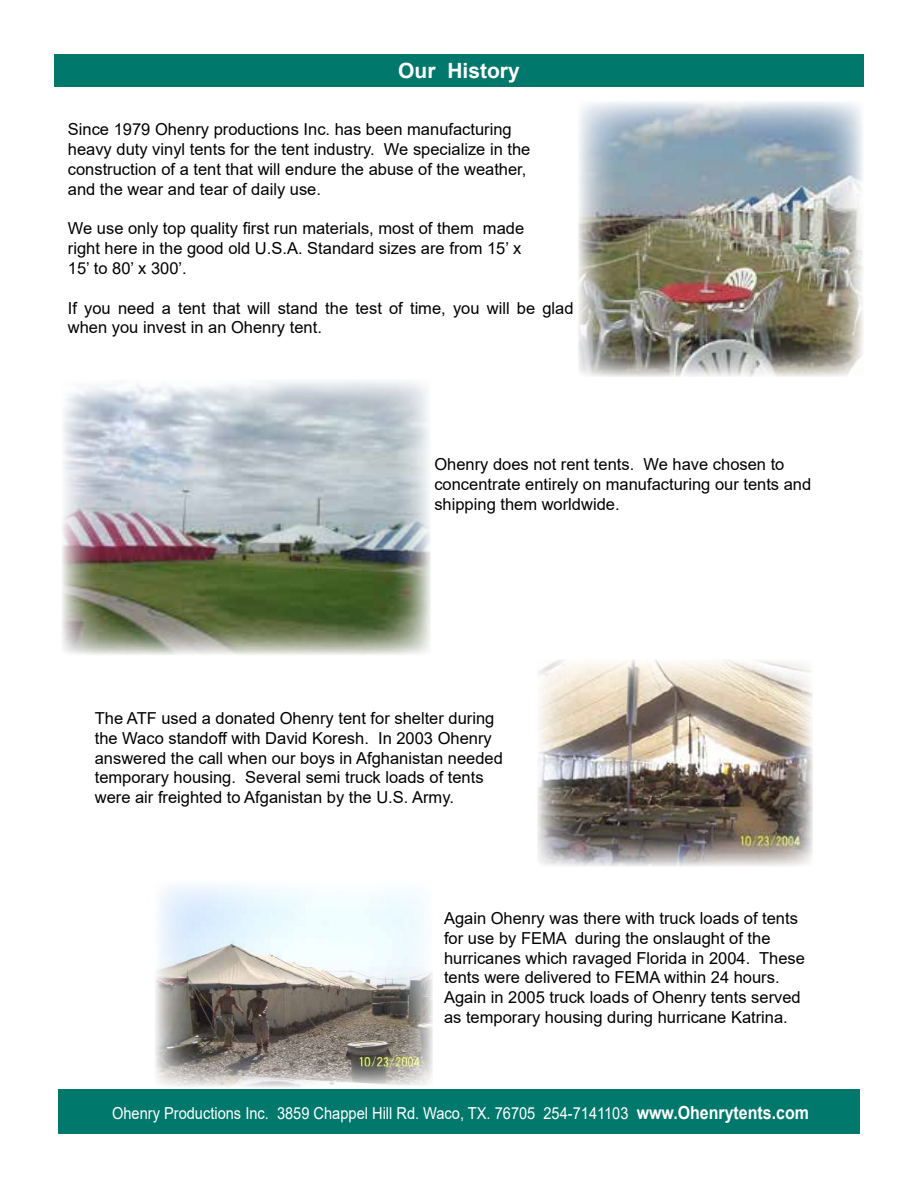
<style>
.page{position:relative;width:918px;height:1188px;background:#fff}
.page>*{position:absolute;margin:0;border:0;box-sizing:border-box;transform-origin:0 0}
.t1{font:700 21px "Arial";color:#fff}
.t2{font:16.5px/19.8px "Arial";color:#000}
.t3{font:16.5px "Arial";color:#fff;scale:.89 1}
.s1{font-weight:700;font-size:18px}
</style>
<div class="page">
<img style="left:578px;top:102px;width:285px;height:275px">
<img style="left:62px;top:381px;width:369px;height:274px">
<img style="left:155px;top:885px;width:278px;height:202px">
<img style="left:537px;top:659px;width:276px;height:207px">
<div style="left:58px;top:1090px;width:801px;height:44px;background:#00786c"></div>
<div style="left:54px;top:54px;width:810px;height:33px;background:#00786c"></div>
<p class="t1" style="left:398px;top:56px;width:123px">Our History</p>
<p class="t2" style="left:68px;top:120px;width:464px">Since 1979 Ohenry productions Inc. has been manufacturing heavy duty vinyl tents for the tent industry. We specialize in the construction of a tent that will endure the abuse of the weather, and the wear and tear of daily use.</p>
<p class="t2" style="left:68px;top:219px;width:458px">We use only top quality first run materials, most of them made right here in the good old U.S.A. Standard sizes are from 15’ x<br>15’ to 80’ x 300’.</p>
<p class="t2" style="left:68px;top:298px;width:507px">If you need a tent that will stand the test of time, you will be glad when you invest in an Ohenry tent.</p>
<p class="t2" style="left:434px;top:454px;width:378px">Ohenry does not rent tents. We have chosen to concentrate entirely on manufacturing our tents and shipping them worldwide.</p>
<p class="t2" style="left:95px;top:708px;width:410px">The ATF used a donated Ohenry tent for shelter during the Waco standoff with David Koresh. In 2003 Ohenry answered the call when our boys in Afghanistan needed temporary housing. Several semi truck loads of tents were air freighted to Afganistan by the U.S. Army.</p>
<p class="t2" style="left:444px;top:908px;width:363px">Again Ohenry was there with truck loads of tents for use by FEMA during the onslaught of the hurricanes which ravaged Florida in 2004. These tents were delivered to FEMA within 24 hours.<br>Again in 2005 truck loads of Ohenry tents served as temporary housing during hurricane Katrina.</p>
<p class="t3" style="left:112px;top:1101px;width:784px">Ohenry Productions Inc. 3859 Chappel Hill Rd. Waco, TX. 76705 254-7141103 <span class="s1">www.Ohenrytents.com</span></p>
</div>
